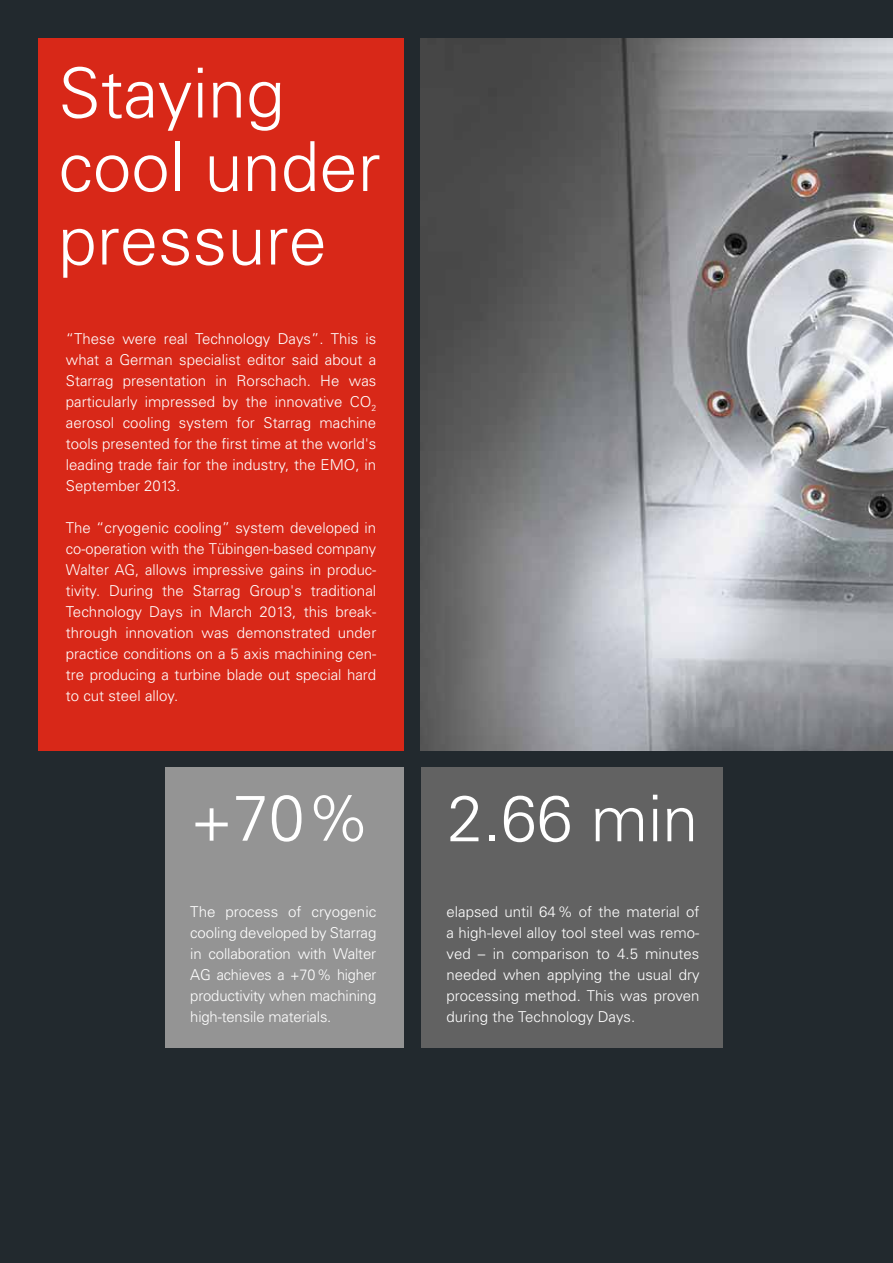
<style>
.page{position:relative;width:893px;height:1263px;background:#22292e}
.page>*{position:absolute;margin:0;border:0;box-sizing:border-box;transform-origin:0 0}
.t1{font:300 69px/73.5px "Univers";color:#fff}
.t2{font:300 64.5px "Univers";color:#fff}
.t3{font:300 15px/21px "Univers";color:#fff;text-align:justify}
</style>
<div class="page">
<div style="left:38px;top:38px;width:366px;height:712px;background:#d82818"></div>
<div style="left:166px;top:767px;width:238px;height:281px;background:#949494"></div>
<div style="left:421px;top:767px;width:302px;height:281px;background:#626262"></div>
<img style="left:421px;top:38px;width:472px;height:712px">
<h1 class="t1" style="left:58px;top:56px;width:324px">Staying cool under pressure</h1>
<p class="t3" style="left:66px;top:328px;width:312px">“These were real Technology Days”. This is what a German specialist editor said about a Starrag presentation in Rorschach. He was particularly impressed by the innovative CO<sub>2 </sub>aerosol cooling system for Starrag machine tools presented for the first time at the world's leading trade fair for the industry, the EMO, in September 2013.</p>
<p class="t3" style="left:66px;top:517px;width:312px">The “cryogenic cooling” system developed in co-operation with the Tübingen-based company Walter AG, allows impressive gains in produc&shy;tivity. During the Starrag Group's traditional Technology Days in March 2013, this break&shy;through innovation was demonstrated under practice conditions on a 5 axis machining cen&shy;tre producing a turbine blade out special hard to cut steel alloy.</p>
<h2 class="t2" style="left:190px;top:779px;width:182px">+70%</h2>
<h2 class="t2" style="left:447px;top:779px;width:252px">2.66 min</h2>
<p class="t3" style="left:190px;top:901px;width:188px">The process of cryogenic cooling developed by Starrag in collaboration with Walter AG achieves a +70% higher productivity when machining high-tensile materials.</p>
<p class="t3" style="left:446px;top:901px;width:255px">elapsed until 64% of the material of a high-level alloy tool steel was remo&shy;ved – in comparison to 4.5 minutes needed when applying the usual dry processing method. This was proven during the Technology Days.</p>
</div>
